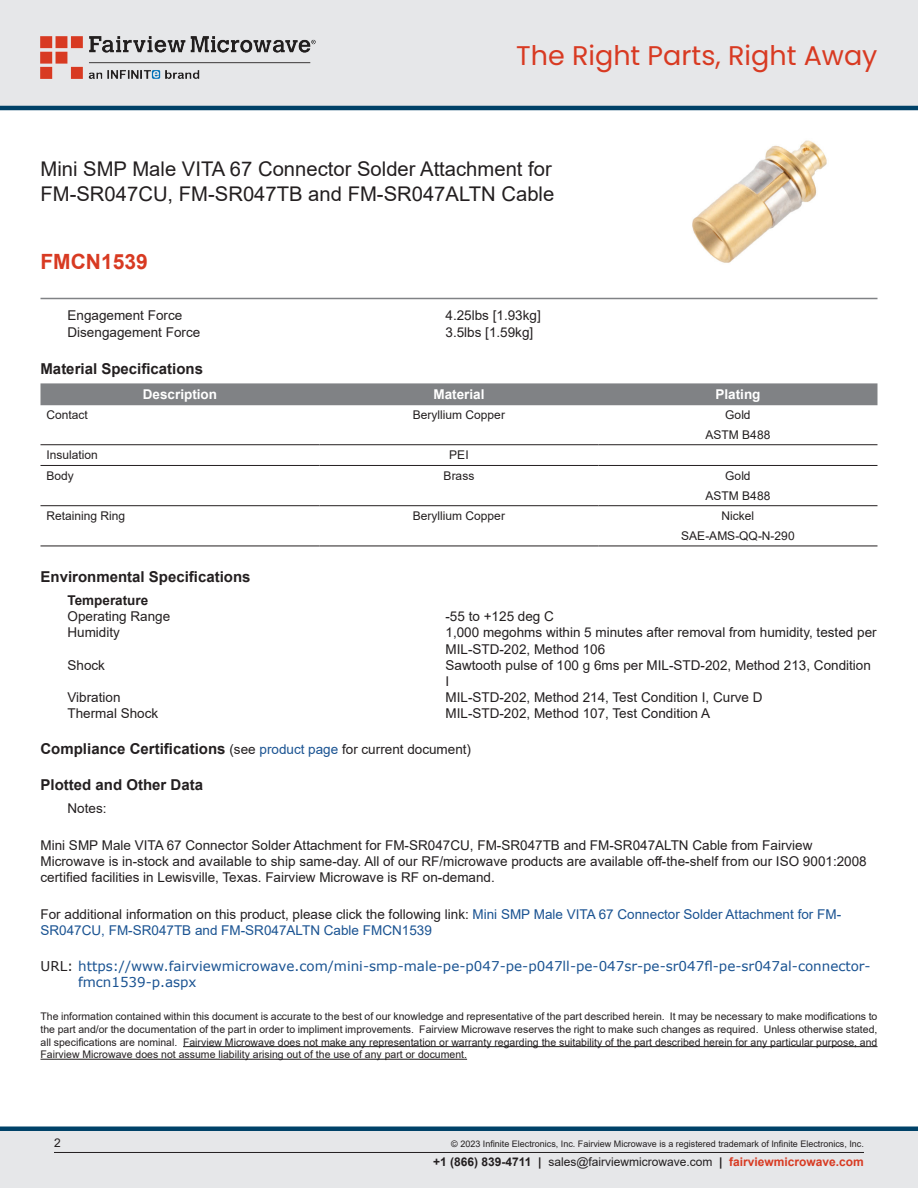
<style>
.page{position:relative;width:918px;height:1188px;background:#fff}
.page>*{position:absolute;margin:0;border:0;box-sizing:border-box;transform-origin:0 0}
.t1{font:27px "Poppins";color:#d83a22}
.Branded_Part_No{font:700 21px "Arial";color:#d83a22}
.Web_Description_Para{font:20.25px/24.3px "Arial";color:#231f20}
.Head1_for_Compliance{font:700 15px "Arial";color:#231f20}
.Head1{font:700 15px "Arial";color:#231f20}
.Specs_Para{font:13.5px/16.2px "Arial";color:#231f20}
.Web_Description_Para-2{font:13.5px/16.2px "Arial";color:#231f20}
.Web_Description_Para-3{font:13.5px/16.2px "Arial";color:#1a5392}
.URL_para{font:13.5px/16.2px "Verdana";color:#1a5392}
.Table_Header{font:700 13.5px "Arial";color:#fff}
.Head2_after_Head1{font:700 13.5px "Arial";color:#231f20}
.Specs_Notes_Para{font:13.5px "Arial";color:#231f20}
.Table_Body{font:12px "Arial";color:#231f20}
.Table_Body_Left{font:12px "Arial";color:#231f20}
.t2{font:10.5px/12.6px "Arial";color:#231f20;text-align:justify}
.Copyright_disclaimer{font:9px "Arial";color:#231f20}
.s1{font-weight:400;font-size:13.5px}
.s2{font-weight:400;font-size:13.5px;color:#1a5392}
.s3{color:#231f20}
.s4{font-weight:700}
.s5{font-weight:700;color:#d83a22}
</style>
<div class="page">
<div style="left:0;top:1131px;width:918px;height:57px;background:#e6e7e9"></div>
<div style="left:0;top:1126px;width:918px;height:5px;background:#004268"></div>
<div style="left:0;top:0;width:918px;height:108px;background:#e6e7e9"></div>
<hr style="left:0;top:106px;width:918px;height:4px;background:#004268">
<img style="left:40px;top:36px;width:276px;height:42px">
<hr style="left:54px;top:1152px;width:810px;height:1px;background:#231f20">
<hr style="left:40px;top:298px;width:838px;height:1px;background:#808285">
<img style="left:692px;top:140px;width:135px;height:123px">
<hr style="left:183px;top:1046px;width:694px;height:1px;background:#231f20">
<hr style="left:40px;top:1059px;width:427px;height:1px;background:#231f20">
<div style="left:40px;top:383px;width:838px;height:22px;background:#808285"></div>
<hr style="left:40px;top:444px;width:280px;height:1px;background:#231f20">
<hr style="left:320px;top:444px;width:278px;height:1px;background:#231f20">
<hr style="left:598px;top:444px;width:280px;height:1px;background:#231f20">
<hr style="left:40px;top:465px;width:280px;height:1px;background:#231f20">
<hr style="left:320px;top:465px;width:278px;height:1px;background:#231f20">
<hr style="left:598px;top:465px;width:280px;height:1px;background:#231f20">
<hr style="left:40px;top:505px;width:280px;height:1px;background:#231f20">
<hr style="left:320px;top:505px;width:278px;height:1px;background:#231f20">
<hr style="left:598px;top:505px;width:280px;height:1px;background:#231f20">
<hr style="left:40px;top:546px;width:280px;height:1px;background:#231f20">
<hr style="left:320px;top:546px;width:278px;height:1px;background:#231f20">
<hr style="left:598px;top:546px;width:280px;height:1px;background:#231f20">
<h1 class="t1" style="left:516px;top:40px;width:363px">The Right Parts, Right Away</h1>
<h1 class="Web_Description_Para" style="left:40px;top:157px;width:515px">Mini SMP Male VITA 67 Connector Solder Attachment for<br>FM-SR047CU, FM-SR047TB and FM-SR047ALTN Cable</h1>
<p class="Branded_Part_No" style="left:40px;top:247px;width:109px">FMCN1539</p>
<p class="Specs_Para" style="left:68px;top:307px;width:116px">Engagement Force</p>
<p class="Specs_Para" style="left:446px;top:307px;width:97px">4.25lbs [1.93kg]</p>
<p class="Specs_Para" style="left:68px;top:324px;width:134px">Disengagement Force</p>
<p class="Specs_Para" style="left:446px;top:324px;width:89px">3.5lbs [1.59kg]</p>
<p class="Head1" style="left:40px;top:358px;width:164px">Material Specifications</p>
<p class="Table_Header" style="left:143px;top:385px;width:76px">Description</p>
<p class="Table_Header" style="left:433px;top:385px;width:53px">Material</p>
<p class="Table_Header" style="left:715px;top:385px;width:47px">Plating</p>
<p class="Table_Body_Left" style="left:46px;top:407px;width:43px">Contact</p>
<p class="Table_Body" style="left:413px;top:407px;width:94px">Beryllium Copper</p>
<p class="Table_Body" style="left:725px;top:407px;width:27px">Gold</p>
<p class="Table_Body" style="left:706px;top:426px;width:66px">ASTM B488</p>
<p class="Table_Body_Left" style="left:46px;top:447px;width:53px">Insulation</p>
<p class="Table_Body" style="left:449px;top:447px;width:21px">PEI</p>
<p class="Table_Body_Left" style="left:46px;top:468px;width:29px">Body</p>
<p class="Table_Body" style="left:444px;top:468px;width:32px">Brass</p>
<p class="Table_Body" style="left:725px;top:468px;width:27px">Gold</p>
<p class="Table_Body" style="left:706px;top:487px;width:66px">ASTM B488</p>
<p class="Table_Body_Left" style="left:46px;top:508px;width:80px">Retaining Ring</p>
<p class="Table_Body" style="left:413px;top:508px;width:94px">Beryllium Copper</p>
<p class="Table_Body" style="left:722px;top:508px;width:34px">Nickel</p>
<p class="Table_Body" style="left:681px;top:527px;width:115px">SAE-AMS-QQ-N-290</p>
<p class="Head1" style="left:40px;top:566px;width:212px">Environmental Specifications</p>
<p class="Head2_after_Head1" style="left:68px;top:591px;width:82px">Temperature</p>
<p class="Specs_Para" style="left:68px;top:608px;width:104px">Operating Range</p>
<p class="Specs_Para" style="left:446px;top:608px;width:110px">-55 to +125 deg C</p>
<p class="Specs_Para" style="left:68px;top:624px;width:54px">Humidity</p>
<p class="Specs_Para" style="left:446px;top:624px;width:433px">1,000 megohms within 5 minutes after removal from humidity, tested per<br>MIL-STD-202, Method 106</p>
<p class="Specs_Para" style="left:68px;top:657px;width:39px">Shock</p>
<p class="Specs_Para" style="left:446px;top:657px;width:427px">Sawtooth pulse of 100 g 6ms per MIL-STD-202, Method 213, Condition<br>I</p>
<p class="Specs_Para" style="left:68px;top:689px;width:55px">Vibration</p>
<p class="Specs_Para" style="left:446px;top:689px;width:319px">MIL-STD-202, Method 214, Test Condition I, Curve D</p>
<p class="Specs_Para" style="left:68px;top:705px;width:92px">Thermal Shock</p>
<p class="Specs_Para" style="left:446px;top:705px;width:266px">MIL-STD-202, Method 107, Test Condition A</p>
<p class="Head1_for_Compliance" style="left:40px;top:739px;width:432px">Compliance Certifications <span class="s1">(see</span> <span class="s2">product page</span> <span class="s1">for current document)</span></p>
<p class="Head1_for_Compliance" style="left:40px;top:775px;width:164px">Plotted and Other Data</p>
<p class="Specs_Notes_Para" style="left:68px;top:799px;width:41px">Notes:</p>
<h1 class="Web_Description_Para-2" style="left:40px;top:837px;width:828px">Mini SMP Male VITA 67 Connector Solder Attachment for FM-SR047CU, FM-SR047TB and FM-SR047ALTN Cable from Fairview<br>Microwave is in-stock and available to ship same-day. All of our RF/microwave products are available off-the-shelf from our ISO 9001:2008 certified facilities in Lewisville, Texas. Fairview Microwave is RF on-demand.</h1>
<h1 class="Web_Description_Para-3" style="left:40px;top:906px;width:802px"><span class="s3">For additional information on this product, please click the following link:</span> Mini SMP Male VITA 67 Connector Solder Attachment for FM-<br>SR047CU, FM-SR047TB and FM-SR047ALTN Cable FMCN1539</h1>
<p class="URL_para" style="left:78px;top:958px;width:794px;text-indent:-38px"><span class="s3">URL:</span> https://www.fairviewmicrowave.com/mini-smp-male-pe-p047-pe-p047ll-pe-047sr-pe-sr047fl-pe-sr047al-connector&shy;fmcn1539-p.aspx</p>
<p class="t2" style="left:40px;top:1010px;width:838px">The information contained within this document is accurate to the best of our knowledge and representative of the part described herein. It may be necessary to make modifications to the part and/or the documentation of the part in order to impliment improvements. Fairview Microwave reserves the right to make such changes as required. Unless otherwise stated, all specifications are nominal. Fairview Microwave does not make any representation or warranty regarding the suitability of the part described herein for any particular purpose, and Fairview Microwave does not assume liability arising out of the use of any part or document.</p>
<p class="Table_Body" style="left:54px;top:1135px;width:8px">2</p>
<p class="Copyright_disclaimer" style="left:451px;top:1138px;width:414px">© 2023 Infinite Electronics, Inc. Fairview Microwave is a registered trademark of Infinite Electronics, Inc.</p>
<p class="Table_Body" style="left:433px;top:1153px;width:432px"><span class="s4">+1 (866) 839-4711 |</span> sales@fairviewmicrowave.com <span class="s4">|</span> <span class="s5">fairviewmicrowave.com</span></p>
</div>
